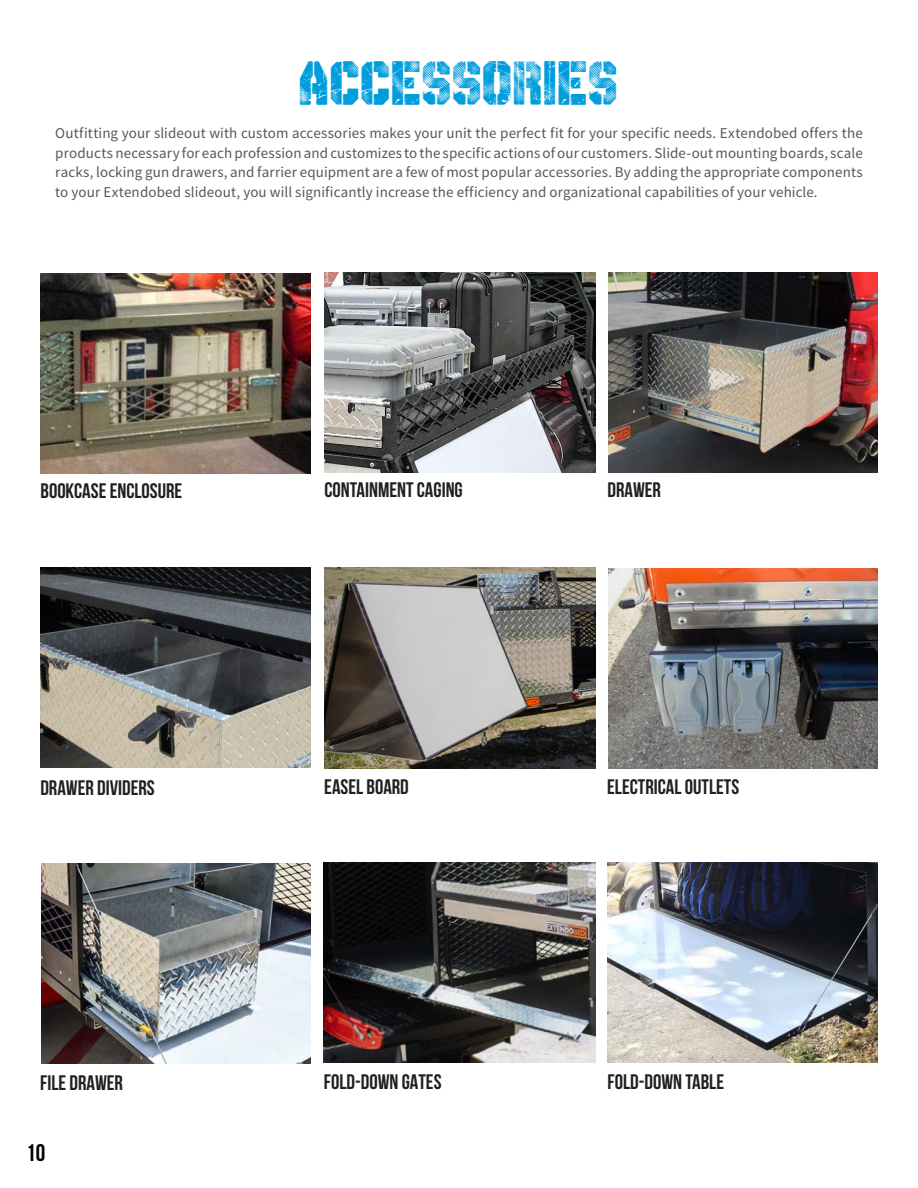
<style>
.page{position:relative;width:918px;height:1188px;background:#fff}
.page>*{position:absolute;margin:0;border:0;box-sizing:border-box;transform-origin:0 0}
.t1{font:30px "Gimme Danger";color:#009ddc}
.t2{font:700 24px "Bebas Neue";color:#000}
.t3{font:700 21px "Bebas Neue";color:#231f20}
.t4{font:15px/19.5px "Source Sans Pro";letter-spacing:.005em;color:#57585a;text-align:justify}
</style>
<div class="page">
<img style="left:41px;top:864px;width:269px;height:200px">
<img style="left:324px;top:567px;width:272px;height:201px">
<img style="left:324px;top:863px;width:272px;height:200px">
<img style="left:607px;top:863px;width:271px;height:200px">
<img style="left:40px;top:273px;width:270px;height:200px">
<img style="left:324px;top:273px;width:272px;height:199px">
<img style="left:609px;top:568px;width:268px;height:200px">
<img style="left:609px;top:273px;width:269px;height:199px">
<img style="left:40px;top:567px;width:270px;height:200px">
<p class="t1" style="left:299px;top:66px;width:321px">ACCESSORIES</p>
<p class="t4" style="left:55px;top:123px;width:809px">Outfitting your slideout with custom accessories makes your unit the perfect fit for your specific needs. Extendobed offers the products necessary for each profession and customizes to the specific actions of our customers. Slide-out mounting boards, scale racks, locking gun drawers, and farrier equipment are a few of most popular accessories. By adding the appropriate components to your Extendobed slideout, you will significantly increase the efficiency and organizational capabilities of your vehicle.</p>
<p class="t3" style="left:40px;top:479px;width:143px">BOOKCASE ENCLOSURE</p>
<p class="t3" style="left:324px;top:479px;width:140px">CONTAINMENT CAGING</p>
<p class="t3" style="left:607px;top:479px;width:55px">DRAWER</p>
<p class="t3" style="left:40px;top:776px;width:116px">DRAWER DIVIDERS</p>
<p class="t3" style="left:324px;top:776px;width:86px">EASEL BOARD</p>
<p class="t3" style="left:607px;top:776px;width:133px">ELECTRICAL OUTLETS</p>
<p class="t3" style="left:40px;top:1071px;width:84px">FILE DRAWER</p>
<p class="t3" style="left:324px;top:1070px;width:119px">FOLD-DOWN GATES</p>
<p class="t3" style="left:608px;top:1070px;width:118px">FOLD-DOWN TABLE</p>
<h2 class="t2" style="left:26px;top:1140px;width:21px">10</h2>
</div>
